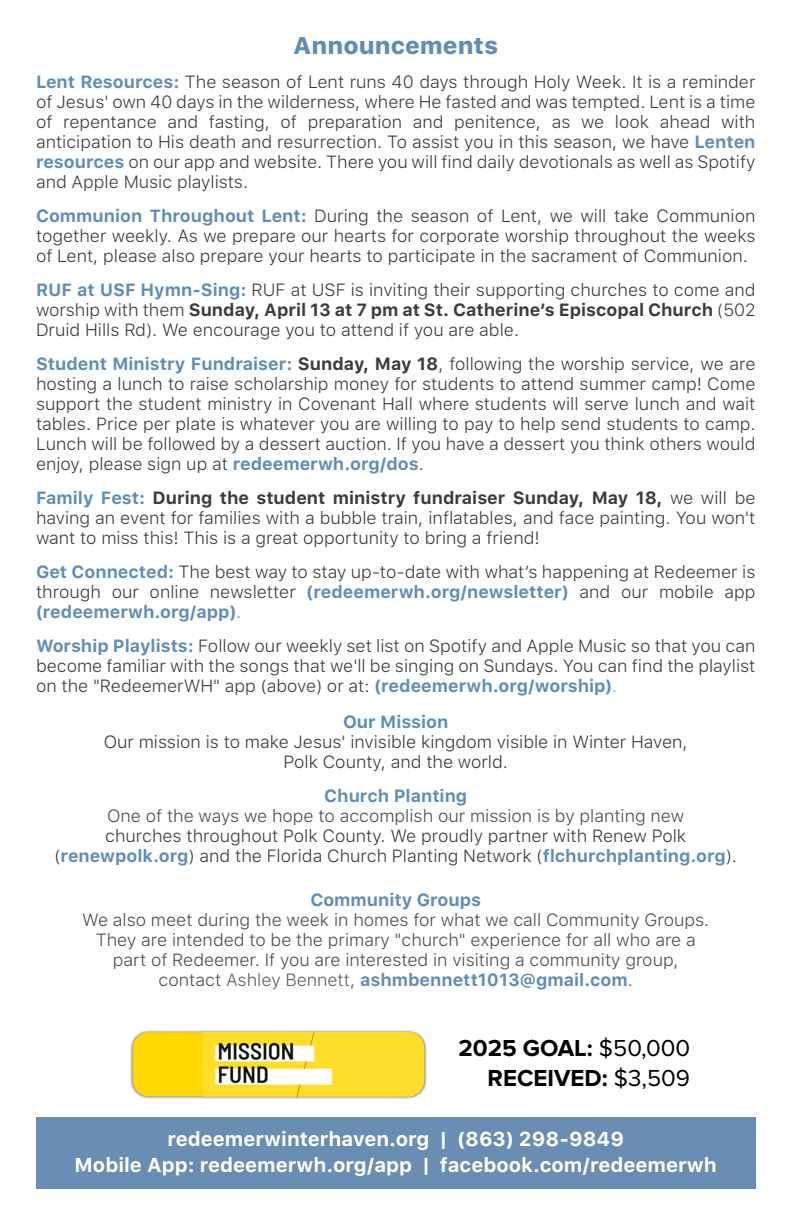
<style>
.page{position:relative;width:792px;height:1224px;background:#fff}
.page>*{position:absolute;margin:0;border:0;box-sizing:border-box;transform-origin:0 0}
.t1{font:700 24px/30px "Proxima Nova";color:#000;text-align:right}
.t2{font:800 24px "SFUI Text";color:#618eb7}
.t3{font:700 20px/26px "SFUI Text";color:#fff;text-align:center}
.t4{font:300 17.6px/20px "SFUI Text";color:#3c3c3c;text-align:justify}
.t5{font:300 17.6px/20px "SFUI Text";color:#4d4d4d;text-align:center}
.t6{font:300 17.6px/20px "SFUI Text";color:#3b3b3b;text-align:center}
.t7{font:700 17.6px "SFUI Text";color:#618eb7}
.s1{font-weight:700;color:#618eb7}
.s2{font-weight:700}
.s3{color:#618eb7}
.s4{color:#7b9fbf}
.s5{color:#606060}
.s6{font-weight:400}
</style>
<div class="page">
<div style="left:36px;top:1117px;width:720px;height:72px;background:#6a8eb3"></div>
<img style="left:130px;top:1030px;width:297px;height:69px">
<div style="left:133px;top:1032px;width:291px;height:64px;background:#fed800;border-radius:16px"></div>
<img style="left:204px;top:1032px;width:220px;height:64px">
<h1 class="t2" style="left:293px;top:31px;width:206px">Announcements</h1>
<p class="t4" style="left:36px;top:72px;width:721px"><span class="s1">Lent Resources:</span> The season of Lent runs 40 days through Holy Week. It is a reminder of Jesus' own 40 days in the wilderness, where He fasted and was tempted. Lent is a time of repentance and fasting, of preparation and penitence, as we look ahead with anticipation to His death and resurrection. To assist you in this season, we have <span class="s1">Lenten resources</span> on our app and website. There you will find daily devotionals as well as Spotify and Apple Music playlists.</p>
<p class="t4" style="left:36px;top:206px;width:721px"><span class="s1">Communion Throughout Lent:</span> During the season of Lent, we will take Communion together weekly. As we prepare our hearts for corporate worship throughout the weeks of Lent, please also prepare your hearts to participate in the sacrament of Communion.</p>
<p class="t4" style="left:36px;top:280px;width:721px"><span class="s1">RUF at USF Hymn-Sing:</span> RUF at USF is inviting their supporting churches to come and worship with them <span class="s2">Sunday, April 13 at 7 pm at St. Catherine’s Episcopal Church</span> (502<br>Druid Hills Rd). We encourage you to attend if you are able.</p>
<p class="t4" style="left:36px;top:354px;width:721px"><span class="s1">Student Ministry Fundraiser:</span> <span class="s2">Sunday, May 18</span>, following the worship service, we are hosting a lunch to raise scholarship money for students to attend summer camp! Come support the student ministry in Covenant Hall where students will serve lunch and wait tables. Price per plate is whatever you are willing to pay to help send students to camp.<br>Lunch will be followed by a dessert auction. If you have a dessert you think others would enjoy, please sign up at <span class="s1">redeemerwh.org/dos</span>.</p>
<p class="t4" style="left:36px;top:488px;width:721px"><span class="s1">Family Fest:</span> <span class="s2">During the student ministry fundraiser Sunday, May 18,</span> we will be having an event for families with a bubble train, inflatables, and face painting. You won't want to miss this! This is a great opportunity to bring a friend!</p>
<p class="t4" style="left:36px;top:562px;width:721px"><span class="s1">Get Connected:</span> The best way to stay up-to-date with what’s happening at Redeemer is through our online newsletter <span class="s1">(redeemerwh.org/newsletter)</span> and our mobile app <span class="s1">(redeemerwh.org/app)</span><span class="s3">.</span></p>
<p class="t4" style="left:36px;top:636px;width:721px"><span class="s1">Worship Playlists:</span> Follow our weekly set list on Spotify and Apple Music so that you can become familiar with the songs that we'll be singing on Sundays. You can find the playlist on the "RedeemerWH" app (above) or at: <span class="s1">(redeemerwh.org/worship)</span><span class="s4">.</span></p>
<p class="t7" style="left:343px;top:711px;width:107px">Our Mission</p>
<p class="t6" style="left:104px;top:732px;width:586px">Our mission is to make Jesus' invisible kingdom visible in Winter Haven,<br>Polk County, and the world.</p>
<p class="t7" style="left:324px;top:785px;width:145px">Church Planting</p>
<p class="t5" style="left:107px;top:806px;width:579px">One of the ways we hope to accomplish our mission is by planting new</p>
<p class="t6" style="left:55px;top:826px;width:684px">churches throughout Polk County. We proudly partner with Renew Polk (<span class="s1">renewpolk.org</span>) and the Florida Church Planting Network (<span class="s1">flchurchplanting.org</span>).</p>
<p class="t7" style="left:310px;top:889px;width:172px">Community Groups</p>
<p class="t5" style="left:82px;top:910px;width:629px">We also meet during the week in homes for what we call Community Groups.<br>They are intended to be the primary "church" experience for all who are a part of Redeemer. If you are interested in visiting a community group, contact <span class="s5">Ashley Bennett,</span> <span class="s1">ashmbennett1013@gmail.com</span><span class="s5">.</span></p>
<h1 class="t1" style="left:459px;top:1034px;width:233px">2025 GOAL: <span class="s6">$50,000<br></span>RECEIVED: <span class="s6">$3,509</span></h1>
<p class="t3" style="left:75px;top:1126px;width:644px">redeemerwinterhaven.org | (863) 298-9849<br>Mobile App: redeemerwh.org/app | facebook.com/redeemerwh</p>
</div>
